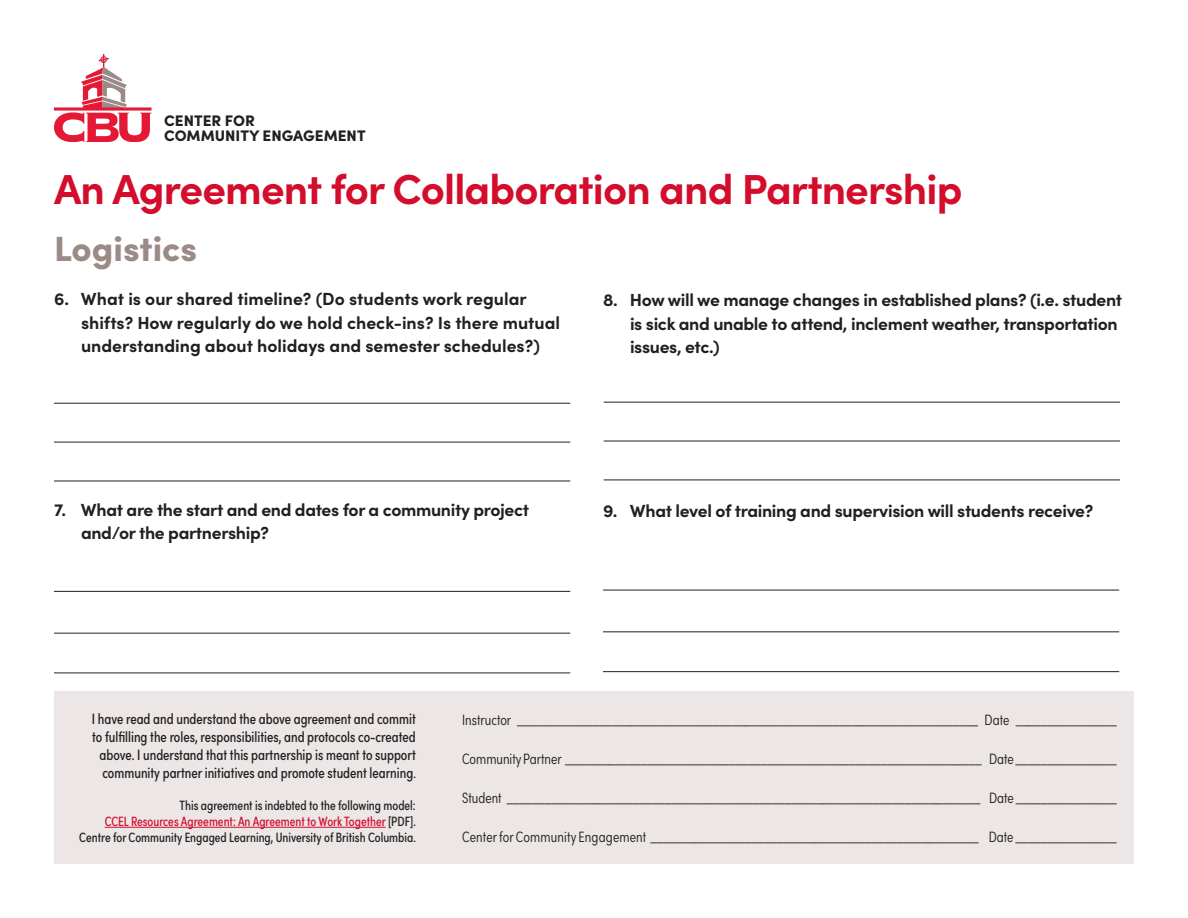
<style>
.page{position:relative;width:1188px;height:918px;background:#fff}
.page>*{position:absolute;margin:0;border:0;box-sizing:border-box;transform-origin:0 0}
.t1{font:700 42px "Sofia Pro";letter-spacing:-.02em;color:#d30d2b}
.t2{font:900 35.1px "Sofia Pro";color:#9a8b87}
.t3{font:700 17.55px/23.4px "Sofia Pro";letter-spacing:-.02em;color:#231f20}
.t4{font:700 17.55px/23.4px "Sofia Pro";color:#231f20}
.t5{font:900 15.3px/15.3px "Sofia Pro";color:#231f20}
.t6{font:300 15px "Sofia Pro Condensed";color:#231f20}
.t7{font:15px/18px "Sofia Pro Condensed";color:#231f20;text-align:right}
.t8{font:13.5px/16.2px "Sofia Pro Condensed";color:#231f20;text-align:right}
.s1{font-size:13.5px}
.s2{color:#d30d2b}
</style>
<div class="page">
<div style="left:54px;top:691px;width:1080px;height:173px;background:#ece7e6"></div>
<svg style="left:54px;top:54px;width:98px;height:87px"></svg>
<hr style="left:54px;top:633px;width:516px;height:1px;background:#231f20">
<hr style="left:54px;top:591px;width:516px;height:1px;background:#231f20">
<hr style="left:604px;top:441px;width:516px;height:1px;background:#231f20">
<hr style="left:604px;top:480px;width:516px;height:1px;background:#231f20">
<hr style="left:54px;top:673px;width:516px;height:1px;background:#231f20">
<hr style="left:604px;top:402px;width:516px;height:1px;background:#231f20">
<hr style="left:54px;top:481px;width:516px;height:1px;background:#231f20">
<hr style="left:54px;top:403px;width:516px;height:1px;background:#231f20">
<hr style="left:54px;top:442px;width:516px;height:1px;background:#231f20">
<hr style="left:603px;top:590px;width:516px;height:1px;background:#231f20">
<hr style="left:603px;top:631px;width:516px;height:1px;background:#231f20">
<hr style="left:603px;top:671px;width:516px;height:1px;background:#231f20">
<hr style="left:105px;top:827px;width:281px;height:1px;background:#d30d2b">
<p class="t5" style="left:164px;top:111px;width:203px">CENTER FOR<br>COMMUNITY ENGAGEMENT</p>
<p class="t1" style="left:54px;top:156px;width:910px">An Agreement for Collaboration and Partnership</p>
<p class="t2" style="left:54px;top:221px;width:145px">Logistics</p>
<p class="t4" style="left:81px;top:286px;width:481px;text-indent:-27px">6. What is our shared timeline? (Do students work regular shifts? How regularly do we hold check-ins? Is there mutual understanding about holidays and semester schedules?)</p>
<p class="t3" style="left:630px;top:287px;width:494px;text-indent:-27px">8. How will we manage changes in established plans? (i.e. student is sick and unable to attend, inclement weather, transportation issues, etc.)</p>
<p class="t3" style="left:81px;top:497px;width:450px;text-indent:-27px">7. What are the start and end dates for a community project and/or the partnership?</p>
<p class="t3" style="left:603px;top:498px;width:492px">9. What level of training and supervision will students receive?</p>
<p class="t7" style="left:92px;top:709px;width:325px">I have read and understand the above agreement and commit to fulfilling the roles, responsibilities, and protocols co-created above. I understand that this partnership is meant to support community partner initiatives and promote student learning<span class="s1">.</span></p>
<p class="t8" style="left:79px;top:796px;width:338px">This agreement is indebted to the following model:<br><span class="s2">CCEL Resources Agreement: An Agreement to Work Together</span> [PDF].<br>Centre for Community Engaged Learning, University of British Columbia.</p>
<p class="t6" style="left:462px;top:709px;width:656px">Instructor _________________________________________________________________________ Date ________________</p>
<p class="t6" style="left:462px;top:748px;width:656px">Community Partner __________________________________________________________________ Date ________________</p>
<p class="t6" style="left:462px;top:787px;width:656px">Student ___________________________________________________________________________ Date ________________</p>
<p class="t6" style="left:462px;top:826px;width:656px">Center for Community Engagement ____________________________________________________ Date ________________</p>
</div>
